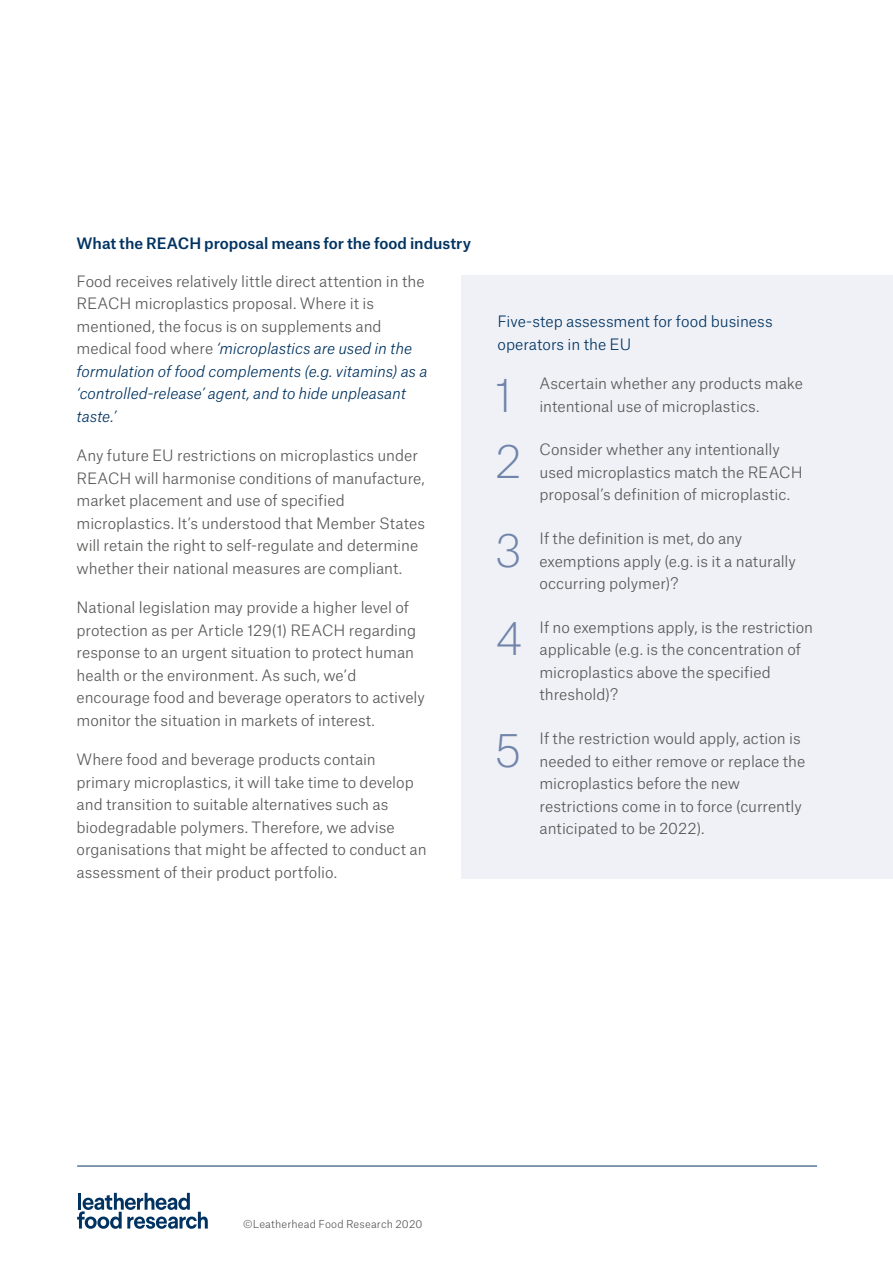
<style>
.page{position:relative;width:893px;height:1263px;background:#fff}
.page>*{position:absolute;margin:0;border:0;box-sizing:border-box;transform-origin:0 0}
.t1{font:100 44.4px "Atlas Grotesk";color:#7185aa}
.t2{font:300 15px/22.5px "Atlas Grotesk";color:#575756}
.t3{font:300 15px/22.5px "Atlas Grotesk";color:#003361}
.t4{font:500 15px "Atlas Grotesk";color:#003361}
.t5{font:300 10.5px "Atlas Grotesk";letter-spacing:.015em;color:#575756}
.s1{font-style:italic;color:#003361}
</style>
<div class="page">
<svg style="left:77px;top:1193px;width:131px;height:36px"></svg>
<hr style="left:77px;top:1166px;width:740px;height:1px;background:#003361">
<div style="left:461px;top:275px;width:432px;height:603px;background:#eff1f7"></div>
<hr style="left:892px;top:676px;width:1px;height:349px;background:#fff">
<p class="t4" style="left:77px;top:231px;width:396px">What the REACH proposal means for the food industry</p>
<p class="t2" style="left:77px;top:268px;width:352px">Food receives relatively little direct attention in the REACH microplastics proposal. Where it is mentioned, the focus is on supplements and medical food where <span class="s1">‘microplastics are used in the formulation of food complements (e.g. vitamins) as a ‘controlled-release’ agent, and to hide unpleasant taste.’</span></p>
<p class="t2" style="left:77px;top:443px;width:350px">Any future EU restrictions on microplastics under REACH will harmonise conditions of manufacture, market placement and use of specified microplastics. It’s understood that Member States will retain the right to self-regulate and determine whether their national measures are compliant.</p>
<p class="t2" style="left:77px;top:595px;width:350px">National legislation may provide a higher level of protection as per Article 129(1) REACH regarding response to an urgent situation to protect human health or the environment. As such, we’d encourage food and beverage operators to actively monitor the situation in markets of interest.</p>
<p class="t2" style="left:77px;top:747px;width:352px">Where food and beverage products contain primary microplastics, it will take time to develop and transition to suitable alternatives such as biodegradable polymers. Therefore, we advise organisations that might be affected to conduct an assessment of their product portfolio.</p>
<p class="t3" style="left:497px;top:309px;width:277px">Five-step assessment for food business operators in the EU</p>
<h1 class="t1" style="left:495px;top:361px;width:20px">1</h1>
<p class="t2" style="left:539px;top:371px;width:265px">Ascertain whether any products make intentional use of microplastics.</p>
<h1 class="t1" style="left:495px;top:427px;width:28px">2</h1>
<p class="t2" style="left:539px;top:437px;width:265px">Consider whether any intentionally used microplastics match the REACH proposal’s definition of microplastic.</p>
<h1 class="t1" style="left:494px;top:516px;width:29px">3</h1>
<p class="t2" style="left:539px;top:526px;width:258px">If the definition is met, do any exemptions apply (e.g. is it a naturally occurring polymer)?</p>
<h1 class="t1" style="left:496px;top:604px;width:28px">4</h1>
<p class="t2" style="left:539px;top:614px;width:275px">If no exemptions apply, is the restriction applicable (e.g. is the concentration of microplastics above the specified threshold)?</p>
<h1 class="t1" style="left:495px;top:716px;width:29px">5</h1>
<p class="t2" style="left:539px;top:726px;width:267px">If the restriction would apply, action is needed to either remove or replace the microplastics before the new restrictions come in to force (currently anticipated to be 2022).</p>
<p class="t5" style="left:243px;top:1216px;width:181px">©Leatherhead Food Research 2020</p>
</div>
